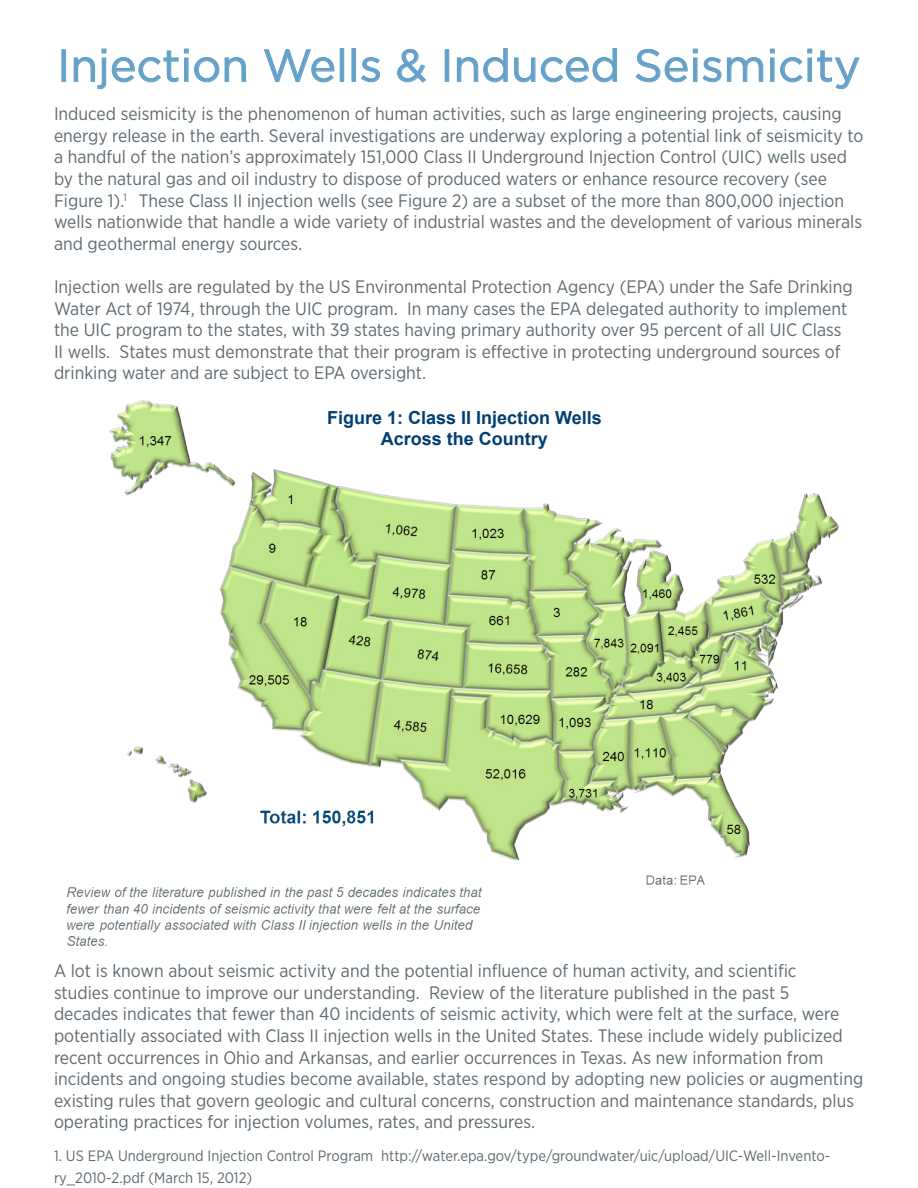
<style>
.page{position:relative;width:918px;height:1188px;background:#fff}
.page>*{position:absolute;margin:0;border:0;box-sizing:border-box;transform-origin:0 0}
.t1{font:45px "Gotham";color:#64a0c8}
.t2{font:18px/21.6px "Gotham Narrow";color:#5e6a71}
.t3{font:700 18px/21.6px "Arial";color:#003f72;text-align:center}
.t4{font:15px/21.6px "Gotham Narrow";color:#5e6a71}
</style>
<div class="page">
<div style="left:62px;top:49px;width:4px;height:33px;border:1px solid #64a0c8"></div>
<svg style="left:73px;top:48px;width:173px;height:41px"></svg>
<svg style="left:264px;top:49px;width:71px;height:34px"></svg>
<div style="left:340px;top:48px;width:4px;height:34px;border:1px solid #64a0c8"></div>
<div style="left:352px;top:48px;width:4px;height:34px;border:1px solid #64a0c8"></div>
<svg style="left:361px;top:57px;width:19px;height:26px"></svg>
<svg style="left:397px;top:49px;width:29px;height:34px"></svg>
<div style="left:445px;top:49px;width:4px;height:33px;border:1px solid #64a0c8"></div>
<svg style="left:457px;top:48px;width:51px;height:35px"></svg>
<svg style="left:514px;top:48px;width:103px;height:35px"></svg>
<svg style="left:635px;top:49px;width:128px;height:34px"></svg>
<svg style="left:770px;top:49px;width:90px;height:40px"></svg>
<img style="left:66px;top:400px;width:773px;height:546px">
<p class="t1" style="left:57px;top:37px;width:805px">Injection Wells &amp; Induced Seismicity</p>
<p class="t2" style="left:54px;top:103px;width:811px">Induced seismicity is the phenomenon of human activities, such as large engineering projects, causing energy release in the earth. Several investigations are underway exploring a potential link of seismicity to a handful of the nation’s approximately 151,000 Class II Underground Injection Control (UIC) wells used by the natural gas and oil industry to dispose of produced waters or enhance resource recovery (see Figure 1).<sup>1</sup> These Class II injection wells (see Figure 2) are a subset of the more than 800,000 injection wells nationwide that handle a wide variety of industrial wastes and the development of various minerals and geothermal energy sources.</p>
<p class="t2" style="left:54px;top:276px;width:800px">Injection wells are regulated by the US Environmental Protection Agency (EPA) under the Safe Drinking Water Act of 1974, through the UIC program. In many cases the EPA delegated authority to implement the UIC program to the states, with 39 states having primary authority over 95 percent of all UIC Class II wells. States must demonstrate that their program is effective in protecting underground sources of drinking water and are subject to EPA oversight.</p>
<p class="t3" style="left:327px;top:407px;width:276px">Figure 1: Class II Injection Wells<br>Across the Country</p>
<p class="t2" style="left:54px;top:960px;width:811px">A lot is known about seismic activity and the potential influence of human activity, and scientific<br>studies continue to improve our understanding. Review of the literature published in the past 5<br>decades indicates that fewer than 40 incidents of seismic activity, which were felt at the surface, were potentially associated with Class II injection wells in the United States. These include widely publicized recent occurrences in Ohio and Arkansas, and earlier occurrences in Texas. As new information from incidents and ongoing studies become available, states respond by adopting new policies or augmenting existing rules that govern geologic and cultural concerns, construction and maintenance standards, plus operating practices for injection volumes, rates, and pressures.</p>
<p class="t4" style="left:54px;top:1145px;width:778px">1. US EPA Underground Injection Control Program http://water.epa.gov/type/groundwater/uic/upload/UIC-Well-Invento&shy;ry_2010-2.pdf (March 15, 2012)</p>
</div>
